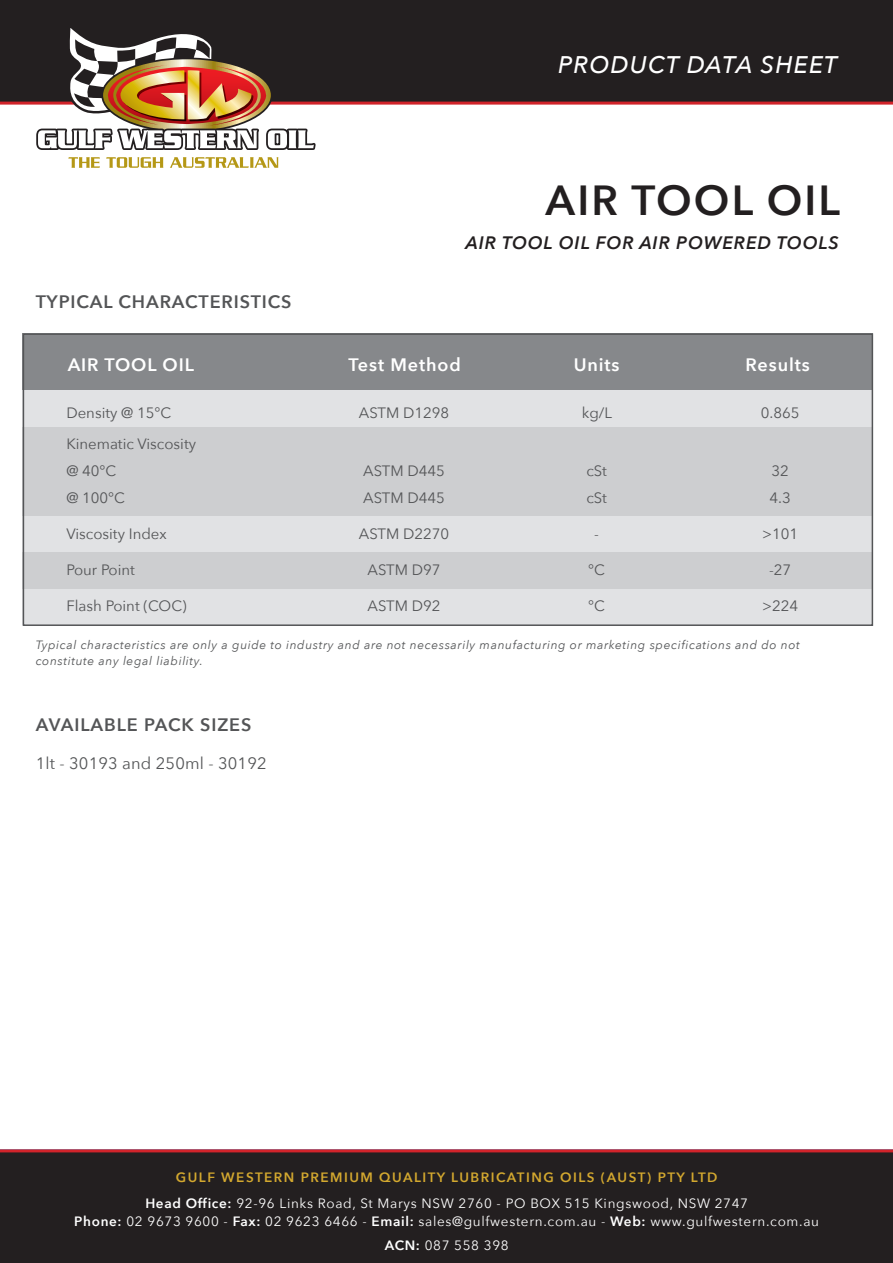
<style>
.page{position:relative;width:893px;height:1263px;background:#fff}
.page>*{position:absolute;margin:0;border:0;box-sizing:border-box;transform-origin:0 0}
.t1{font:600 42px "Avenir Next";letter-spacing:.05em;color:#231f20}
.t2{font:italic 500 24px "Avenir Next";letter-spacing:.05em;color:#fff}
.t3{font:600 18px "Avenir Next";letter-spacing:.05em;color:#545557}
.t4{font:600 18px "Avenir Next";letter-spacing:.05em;color:#fff}
.t5{font:italic 600 18px "Avenir Next";letter-spacing:.05em;color:#231f20}
.t6{font:16.5px "Avenir Next";letter-spacing:.01em;color:#545557}
.t7{font:15px "Avenir Next";color:#545557}
.t8{font:13.5px/24px "Avenir Next";letter-spacing:.05em;color:#fff;text-align:center}
.t9{font:600 13.5px "Avenir Next";letter-spacing:.11em;color:#d3a82f}
.t10{font:italic 12px/16.2px "Avenir Next";letter-spacing:.05em;color:#545557}
.s1{font-weight:600}
</style>
<div class="page">
<div style="left:23px;top:333px;width:850px;height:292px;background:#e1e2e4"></div>
<div style="left:23px;top:333px;width:850px;height:56px;background:#86888b"></div>
<div style="left:0;top:1152px;width:893px;height:111px;background:#231f20"></div>
<div style="left:0;top:0;width:893px;height:103px;background:#231f20"></div>
<hr style="left:0;top:1149px;width:893px;height:3px;background:#d1232a">
<hr style="left:0;top:102px;width:893px;height:3px;background:#d1232a">
<svg style="left:36px;top:28px;width:280px;height:140px"></svg>
<div style="left:23px;top:427px;width:850px;height:88px;background:#cdced0"></div>
<div style="left:23px;top:552px;width:850px;height:37px;background:#cdced0"></div>
<div style="left:23px;top:333px;width:850px;height:293px;border:2px solid #545557"></div>
<p class="t2" style="left:558px;top:44px;width:281px">PRODUCT DATA SHEET</p>
<p class="t3" style="left:36px;top:286px;width:257px">TYPICAL CHARACTERISTICS</p>
<p class="t1" style="left:546px;top:165px;width:296px">AIR TOOL OIL</p>
<p class="t5" style="left:466px;top:227px;width:375px">AIR TOOL OIL FOR AIR POWERED TOOLS</p>
<p class="t4" style="left:68px;top:349px;width:128px">AIR TOOL OIL</p>
<p class="t4" style="left:349px;top:349px;width:114px">Test Method</p>
<p class="t4" style="left:574px;top:349px;width:47px">Units</p>
<p class="t4" style="left:746px;top:349px;width:66px">Results</p>
<p class="t7" style="left:66px;top:400px;width:106px">Density @ 15°C</p>
<p class="t7" style="left:359px;top:400px;width:92px">ASTM D1298</p>
<p class="t7" style="left:582px;top:400px;width:32px">kg/L</p>
<p class="t7" style="left:761px;top:400px;width:40px">0.865</p>
<p class="t7" style="left:66px;top:431px;width:131px">Kinematic Viscosity</p>
<p class="t7" style="left:66px;top:458px;width:51px">@ 40°C</p>
<p class="t7" style="left:66px;top:485px;width:60px">@ 100°C</p>
<p class="t7" style="left:363px;top:458px;width:83px">ASTM D445</p>
<p class="t7" style="left:363px;top:485px;width:83px">ASTM D445</p>
<p class="t7" style="left:586px;top:458px;width:22px">cSt</p>
<p class="t7" style="left:586px;top:485px;width:22px">cSt</p>
<p class="t7" style="left:771px;top:458px;width:19px">32</p>
<p class="t7" style="left:769px;top:485px;width:23px">4.3</p>
<p class="t7" style="left:66px;top:521px;width:102px">Viscosity Index</p>
<p class="t7" style="left:359px;top:521px;width:92px">ASTM D2270</p>
<p class="t7" style="left:594px;top:521px;width:6px">-</p>
<p class="t7" style="left:762px;top:521px;width:38px">&gt;101</p>
<p class="t7" style="left:66px;top:557px;width:70px">Pour Point</p>
<p class="t7" style="left:367px;top:557px;width:75px">ASTM D97</p>
<p class="t7" style="left:588px;top:557px;width:18px">°C</p>
<p class="t7" style="left:769px;top:557px;width:24px">-27</p>
<p class="t7" style="left:66px;top:594px;width:122px">Flash Point (COC)</p>
<p class="t7" style="left:367px;top:594px;width:75px">ASTM D92</p>
<p class="t7" style="left:588px;top:594px;width:18px">°C</p>
<p class="t7" style="left:762px;top:594px;width:38px">&gt;224</p>
<p class="t10" style="left:36px;top:636px;width:766px">Typical characteristics are only a guide to industry and are not necessarily manufacturing or marketing specifications and do not constitute any legal liability.</p>
<p class="t3" style="left:36px;top:710px;width:217px">AVAILABLE PACK SIZES</p>
<p class="t6" style="left:36px;top:749px;width:232px">1lt - 30193 and 250ml - 30192</p>
<p class="t9" style="left:176px;top:1166px;width:543px">GULF WESTERN PREMIUM QUALITY LUBRICATING OILS (AUST) PTY LTD</p>
<p class="t8" style="left:145px;top:1190px;width:604px"><span class="s1">Head Office:</span> 92-96 Links Road, St Marys NSW 2760 - PO BOX 515 Kingswood, NSW 2747</p>
<p class="t8" style="left:74px;top:1208px;width:746px"><span class="s1">Phone:</span> 02 9673 9600 - <span class="s1">Fax:</span> 02 9623 6466 - <span class="s1">Email:</span> sales@gulfwestern.com.au - <span class="s1">Web:</span> www.gulfwestern.com.au<br><span class="s1">ACN:</span> 087 558 398</p>
</div>
